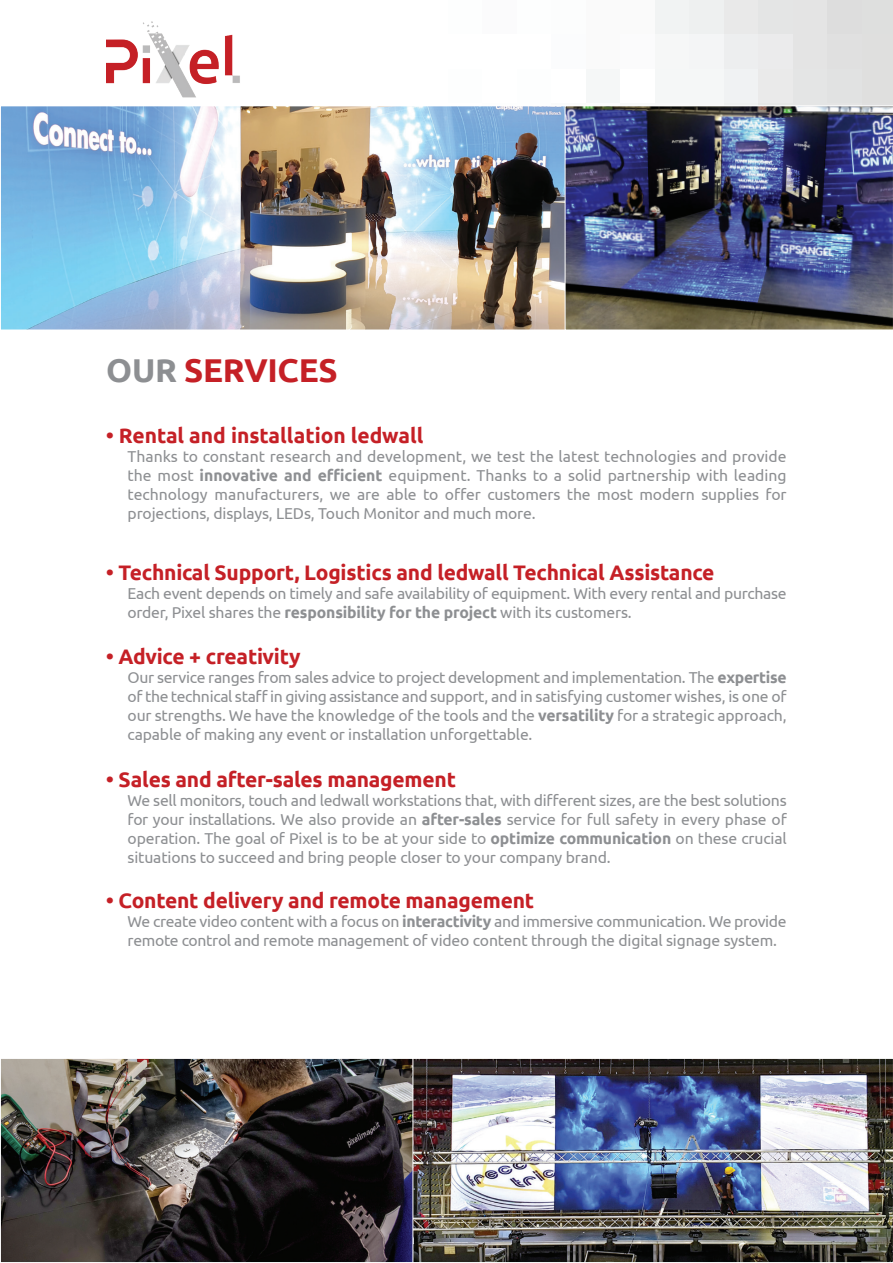
<style>
.page{position:relative;width:893px;height:1263px;background:#fff}
.page>*{position:absolute;margin:0;border:0;box-sizing:border-box;transform-origin:0 0}
.t1{font:700 33px "Ubuntu";letter-spacing:-.01em;color:#c52026}
.t2{font:700 21px "Ubuntu";letter-spacing:-.01em;color:#c52026}
.t3{font:15.75px/18.9px "Ubuntu";letter-spacing:-.01em;color:#8d8f92;text-align:justify}
.s1{color:#8d8f92}
.s2{font-weight:700}
</style>
<div class="page">
<div style="left:483px;top:0;width:34px;height:34px;background:#fbfbfc"></div>
<div style="left:586px;top:0;width:35px;height:34px;background:#fafafa"></div>
<div style="left:621px;top:0;width:34px;height:34px;background:#fafafa"></div>
<div style="left:655px;top:0;width:35px;height:34px;background:#f1f3f3"></div>
<div style="left:690px;top:0;width:34px;height:34px;background:#eef0f0"></div>
<div style="left:724px;top:0;width:35px;height:34px;background:#e9e9e9"></div>
<div style="left:552px;top:34px;width:34px;height:35px;background:#fbfcfd"></div>
<div style="left:586px;top:34px;width:35px;height:35px;background:#fafafa"></div>
<div style="left:621px;top:34px;width:34px;height:35px;background:#fbfbfc"></div>
<div style="left:655px;top:34px;width:35px;height:35px;background:#f6f7f7"></div>
<div style="left:690px;top:34px;width:34px;height:35px;background:#f4f5f6"></div>
<div style="left:724px;top:34px;width:35px;height:35px;background:#edeeef"></div>
<div style="left:586px;top:69px;width:35px;height:35px;background:#f5f7f7"></div>
<div style="left:655px;top:69px;width:35px;height:35px;background:#f5f7f7"></div>
<div style="left:690px;top:69px;width:34px;height:35px;background:#f5f7f7"></div>
<div style="left:724px;top:69px;width:35px;height:35px;background:#f0f2f3"></div>
<div style="left:552px;top:104px;width:34px;height:34px;background:#fafbfb"></div>
<div style="left:586px;top:104px;width:35px;height:34px;background:#fbfbfc"></div>
<div style="left:621px;top:104px;width:34px;height:34px;background:#f9fafa"></div>
<div style="left:655px;top:104px;width:35px;height:34px;background:#f7f8f9"></div>
<div style="left:690px;top:104px;width:34px;height:34px;background:#f6f7f7"></div>
<div style="left:724px;top:104px;width:35px;height:34px;background:#eef0f0"></div>
<div style="left:753px;top:0;width:12px;height:34px;background:#e4e5e5"></div>
<div style="left:765px;top:0;width:35px;height:34px;background:#e4e5e5"></div>
<div style="left:800px;top:0;width:34px;height:34px;background:#e4e4e4"></div>
<div style="left:834px;top:0;width:35px;height:34px;background:#ddd"></div>
<div style="left:869px;top:0;width:24px;height:34px;background:#dedfde"></div>
<div style="left:753px;top:34px;width:12px;height:35px;background:#ebebec"></div>
<div style="left:765px;top:34px;width:35px;height:35px;background:#ebebec"></div>
<div style="left:800px;top:34px;width:34px;height:35px;background:#e4e4e4"></div>
<div style="left:834px;top:34px;width:35px;height:35px;background:#e0e0e0"></div>
<div style="left:869px;top:34px;width:24px;height:35px;background:#dfdfde"></div>
<div style="left:753px;top:69px;width:12px;height:35px;background:#eaeaea"></div>
<div style="left:765px;top:69px;width:35px;height:35px;background:#eaeaea"></div>
<div style="left:800px;top:69px;width:34px;height:35px;background:#e4e5e5"></div>
<div style="left:834px;top:69px;width:35px;height:35px;background:#e1e2e2"></div>
<div style="left:869px;top:69px;width:24px;height:35px;background:#dfdfde"></div>
<div style="left:753px;top:104px;width:12px;height:34px;background:#e6e7e6"></div>
<div style="left:765px;top:104px;width:35px;height:34px;background:#e6e7e6"></div>
<div style="left:800px;top:104px;width:34px;height:34px;background:#e4e5e5"></div>
<div style="left:834px;top:104px;width:35px;height:34px;background:#e4e4e4"></div>
<div style="left:869px;top:104px;width:24px;height:34px;background:#e0e0e0"></div>
<img style="left:1px;top:106px;width:563px;height:224px">
<img style="left:564px;top:105px;width:329px;height:225px">
<img style="left:414px;top:1058px;width:479px;height:205px">
<img style="left:106px;top:21px;width:134px;height:77px">
<img style="left:0;top:1058px;width:414px;height:205px">
<h1 class="t1" style="left:106px;top:350px;width:233px"><span class="s1">OUR</span> SERVICES</h1>
<h2 class="t2" style="left:106px;top:423px;width:319px">• Rental and installation ledwall</h2>
<p class="t3" style="left:128px;top:446px;width:661px">Thanks to constant research and development, we test the latest technologies and provide the most <span class="s2">innovative and efficient</span> equipment. Thanks to a solid partnership with leading technology manufacturers, we are able to offer customers the most modern supplies for projections, displays, LEDs, Touch Monitor and much more.</p>
<h2 class="t2" style="left:106px;top:560px;width:610px">• Technical Support, Logistics and ledwall Technical Assistance</h2>
<p class="t3" style="left:128px;top:583px;width:661px">Each event depends on timely and safe availability of equipment. With every rental and purchase order, Pixel shares the <span class="s2">responsibility for the project</span> with its customers.</p>
<h2 class="t2" style="left:106px;top:644px;width:196px">• Advice + creativity</h2>
<p class="t3" style="left:128px;top:668px;width:661px">Our service ranges from sales advice to project development and implementation. The <span class="s2">expertise </span>of the technical staff in giving assistance and support, and in satisfying customer wishes, is one of our strengths. We have the knowledge of the tools and the <span class="s2">versatility</span> for a strategic approach, capable of making any event or installation unforgettable.</p>
<h2 class="t2" style="left:106px;top:767px;width:351px">• Sales and after-sales management</h2>
<p class="t3" style="left:128px;top:790px;width:661px">We sell monitors, touch and ledwall workstations that, with different sizes, are the best solutions for your installations. We also provide an <span class="s2">after-sales</span> service for full safety in every phase of operation. The goal of Pixel is to be at your side to <span class="s2">optimize communication</span> on these crucial situations to succeed and bring people closer to your company brand.</p>
<h2 class="t2" style="left:106px;top:888px;width:429px">• Content delivery and remote management</h2>
<p class="t3" style="left:128px;top:912px;width:661px">We create video content with a focus on <span class="s2">interactivity</span> and immersive communication. We provide remote control and remote management of video content through the digital signage system.</p>
</div>
